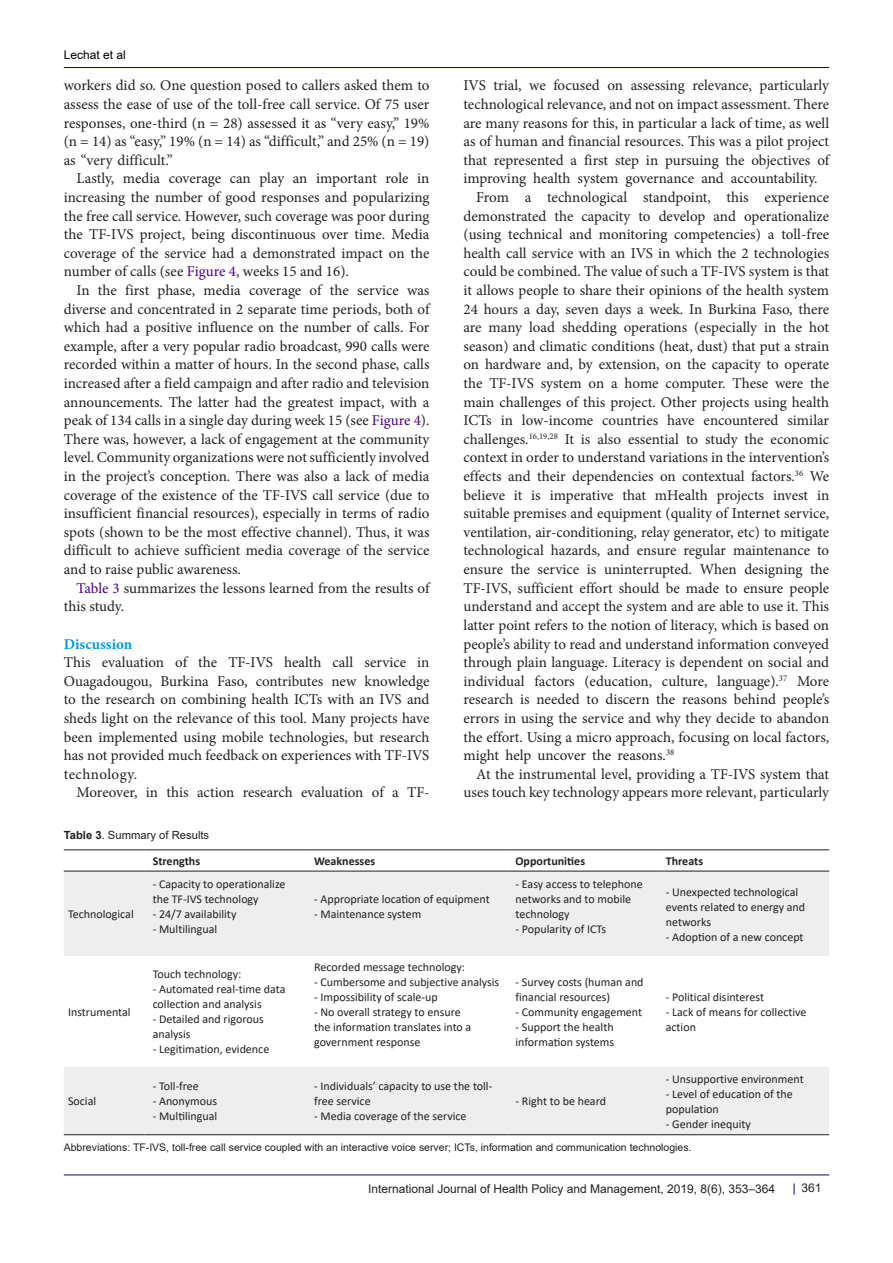
<style>
.page{position:relative;width:893px;height:1263px;background:#fff}
.page>*{position:absolute;margin:0;border:0;box-sizing:border-box;transform-origin:0 0}
.t1{font:15px/18.6px "Minion Pro";color:#231f20;text-align:justify}
.heading_1{font:700 15px "Minion Pro";color:#0099e5}
.t2{font:12px/15px "Calibri";color:#231f20}
.t3{font:12px "Arial";color:#231f20}
.t4{font:700 12px "Calibri";color:#231f20}
.t5{font:12px "Arial";color:#000001}
.t6{font:11.25px "Arial";color:#231f20}
.t7{font:10.5px "Arial";color:#231f20}
.s1{color:#4b0082}
.s2{font-weight:700}
</style>
<div class="page">
<hr style="left:64px;top:67px;width:765px;height:1px;background:#190066">
<hr style="left:64px;top:1175px;width:765px;height:1px;background:#190066">
<svg style="left:64px;top:872px;width:765px;height:262px;fill:#eee"></svg>
<hr style="left:64px;top:849px;width:81px;height:1px;background:#231f20">
<hr style="left:145px;top:849px;width:161px;height:1px;background:#231f20">
<hr style="left:306px;top:849px;width:201px;height:1px;background:#231f20">
<hr style="left:507px;top:849px;width:151px;height:1px;background:#231f20">
<hr style="left:658px;top:849px;width:171px;height:1px;background:#231f20">
<hr style="left:64px;top:871px;width:81px;height:1px;background:#231f20">
<hr style="left:145px;top:871px;width:161px;height:1px;background:#231f20">
<hr style="left:306px;top:871px;width:201px;height:1px;background:#231f20">
<hr style="left:507px;top:871px;width:151px;height:1px;background:#231f20">
<hr style="left:658px;top:871px;width:171px;height:1px;background:#231f20">
<hr style="left:64px;top:1134px;width:81px;height:1px;background:#231f20">
<hr style="left:145px;top:1134px;width:161px;height:1px;background:#231f20">
<hr style="left:306px;top:1134px;width:201px;height:1px;background:#231f20">
<hr style="left:507px;top:1134px;width:151px;height:1px;background:#231f20">
<hr style="left:658px;top:1134px;width:171px;height:1px;background:#231f20">
<p class="t5" style="left:64px;top:46px;width:64px">Lechat et al</p>
<p class="t1" style="left:64px;top:76px;width:367px">workers did so. One question posed to callers asked them to assess the ease of use of the toll-free call service. Of 75 user responses, one-third (n = 28) assessed it as “very easy,” 19% (n = 14) as “easy,” 19% (n = 14) as “difficult,” and 25% (n = 19) as “very difficult.”</p>
<p class="t1" style="left:64px;top:169px;width:367px;text-indent:13px">Lastly, media coverage can play an important role in increasing the number of good responses and popularizing the free call service. However, such coverage was poor during the TF-IVS project, being discontinuous over time. Media coverage of the service had a demonstrated impact on the number of calls (see <span class="s1">Figure 4</span>, weeks 15 and 16).</p>
<p class="t1" style="left:64px;top:281px;width:367px;text-indent:13px">In the first phase, media coverage of the service was diverse and concentrated in 2 separate time periods, both of which had a positive influence on the number of calls. For example, after a very popular radio broadcast, 990 calls were recorded within a matter of hours. In the second phase, calls increased after a field campaign and after radio and television announcements. The latter had the greatest impact, with a peak of 134 calls in a single day during week 15 (see <span class="s1">Figure 4</span>).<br>There was, however, a lack of engagement at the community level. Community organizations were not sufficiently involved in the project’s conception. There was also a lack of media coverage of the existence of the TF-IVS call service (due to insufficient financial resources), especially in terms of radio spots (shown to be the most effective channel). Thus, it was difficult to achieve sufficient media coverage of the service and to raise public awareness.</p>
<p class="t1" style="left:64px;top:579px;width:367px;text-indent:13px"><span class="s1">Table 3</span> summarizes the lessons learned from the results of this study.</p>
<p class="heading_1" style="left:64px;top:633px;width:70px">Discussion</p>
<p class="t1" style="left:64px;top:653px;width:367px">This evaluation of the TF-IVS health call service in Ouagadougou, Burkina Faso, contributes new knowledge to the research on combining health ICTs with an IVS and sheds light on the relevance of this tool. Many projects have been implemented using mobile technologies, but research has not provided much feedback on experiences with TF-IVS technology.</p>
<p class="t1" style="left:77px;top:783px;width:354px">Moreover, in this action research evaluation of a TF-</p>
<p class="t1" style="left:463px;top:76px;width:367px">IVS trial, we focused on assessing relevance, particularly technological relevance, and not on impact assessment. There are many reasons for this, in particular a lack of time, as well as of human and financial resources. This was a pilot project that represented a first step in pursuing the objectives of improving health system governance and accountability.</p>
<p class="t1" style="left:463px;top:188px;width:367px;text-indent:13px">From a technological standpoint, this experience demonstrated the capacity to develop and operationalize (using technical and monitoring competencies) a toll-free health call service with an IVS in which the 2 technologies could be combined. The value of such a TF-IVS system is that it allows people to share their opinions of the health system 24 hours a day, seven days a week. In Burkina Faso, there are many load shedding operations (especially in the hot season) and climatic conditions (heat, dust) that put a strain on hardware and, by extension, on the capacity to operate the TF-IVS system on a home computer. These were the main challenges of this project. Other projects using health ICTs in low-income countries have encountered similar challenges.<sup>16,19,28</sup> It is also essential to study the economic context in order to understand variations in the intervention’s effects and their dependencies on contextual factors.<sup>36</sup> We believe it is imperative that mHealth projects invest in suitable premises and equipment (quality of Internet service, ventilation, air-conditioning, relay generator, etc) to mitigate technological hazards, and ensure regular maintenance to ensure the service is uninterrupted. When designing the TF-IVS, sufficient effort should be made to ensure people understand and accept the system and are able to use it. This latter point refers to the notion of literacy, which is based on people’s ability to read and understand information conveyed through plain language. Literacy is dependent on social and individual factors (education, culture, language).<sup>37</sup> More research is needed to discern the reasons behind people’s errors in using the service and why they decide to abandon the effort. Using a micro approach, focusing on local factors, might help uncover the reasons.<sup>38</sup></p>
<p class="t1" style="left:463px;top:765px;width:367px;text-align:right">At the instrumental level, providing a TF-IVS system that uses touch key technology appears more relevant, particularly</p>
<p class="t6" style="left:64px;top:827px;width:147px"><span class="s2">Table 3</span>. Summary of Results</p>
<p class="t4" style="left:153px;top:852px;width:49px">Strengths</p>
<p class="t4" style="left:314px;top:852px;width:63px">Weaknesses</p>
<p class="t4" style="left:516px;top:852px;width:71px">Opportunities</p>
<p class="t4" style="left:666px;top:852px;width:39px">Threats</p>
<p class="t2" style="left:68px;top:906px;width:67px">Technological</p>
<p class="t2" style="left:68px;top:1004px;width:64px">Instrumental</p>
<p class="t2" style="left:153px;top:876px;width:134px">- Capacity to operationalize the TF-IVS technology</p>
<p class="t2" style="left:153px;top:906px;width:85px">- 24/7 availability</p>
<p class="t2" style="left:153px;top:921px;width:66px">- Multilingual</p>
<p class="t2" style="left:153px;top:967px;width:90px">Touch technology:</p>
<p class="t2" style="left:153px;top:982px;width:134px">- Automated real-time data collection and analysis</p>
<p class="t2" style="left:153px;top:1012px;width:113px">- Detailed and rigorous analysis</p>
<p class="t2" style="left:153px;top:1042px;width:118px">- Legitimation, evidence</p>
<p class="t2" style="left:314px;top:891px;width:177px">- Appropriate location of equipment</p>
<p class="t2" style="left:314px;top:906px;width:109px">- Maintenance system</p>
<p class="t2" style="left:314px;top:959px;width:153px">Recorded message technology:</p>
<p class="t2" style="left:314px;top:974px;width:187px">- Cumbersome and subjective analysis</p>
<p class="t2" style="left:314px;top:989px;width:125px">- Impossibility of scale-up</p>
<p class="t2" style="left:314px;top:1004px;width:159px">- No overall strategy to ensure the information translates into a government response</p>
<p class="t2" style="left:516px;top:876px;width:129px">- Easy access to telephone networks and to mobile technology</p>
<p class="t2" style="left:516px;top:921px;width:92px">- Popularity of ICTs</p>
<p class="t2" style="left:516px;top:974px;width:130px">- Survey costs (human and financial resources)</p>
<p class="t2" style="left:516px;top:1004px;width:128px">- Community engagement</p>
<p class="t2" style="left:516px;top:1019px;width:100px">- Support the health information systems</p>
<p class="t2" style="left:666px;top:884px;width:141px">- Unexpected technological events related to energy and networks</p>
<p class="t2" style="left:666px;top:929px;width:139px">- Adoption of a new concept</p>
<p class="t2" style="left:666px;top:989px;width:100px">- Political disinterest</p>
<p class="t2" style="left:666px;top:1004px;width:142px">- Lack of means for collective action</p>
<p class="t2" style="left:666px;top:1071px;width:139px">- Unsupportive environment</p>
<p class="t2" style="left:666px;top:1086px;width:129px">- Level of education of the population</p>
<p class="t2" style="left:666px;top:1116px;width:87px">- Gender inequity</p>
<p class="t7" style="left:64px;top:1140px;width:629px">Abbreviations: TF-IVS, toll-free call service coupled with an interactive voice server; ICTs, information and communication technologies.</p>
<p class="t2" style="left:153px;top:1078px;width:48px">- Toll-free</p>
<p class="t2" style="left:153px;top:1093px;width:66px">- Anonymous</p>
<p class="t2" style="left:153px;top:1108px;width:66px">- Multilingual</p>
<p class="t2" style="left:314px;top:1078px;width:180px">- Individuals’ capacity to use the toll&shy;free service</p>
<p class="t2" style="left:314px;top:1108px;width:154px">- Media coverage of the service</p>
<p class="t2" style="left:68px;top:1093px;width:30px">Social</p>
<p class="t2" style="left:516px;top:1093px;width:92px">- Right to be heard</p>
<p class="t3" style="left:368px;top:1180px;width:408px">International Journal of Health Policy and Management, 2019, 8(6), 353–364</p>
<p class="t3" style="left:801px;top:1180px;width:22px">361</p>
</div>
